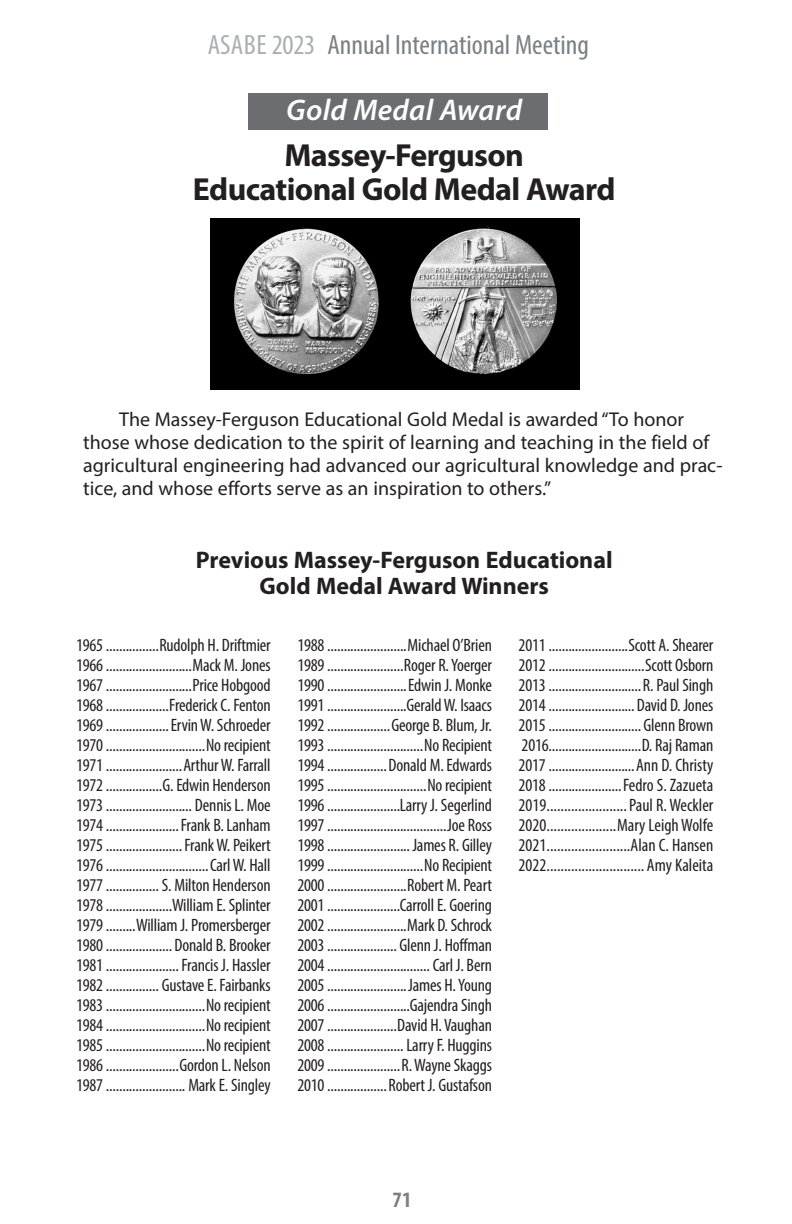
<style>
.page{position:relative;width:792px;height:1224px;background:#fff}
.page>*{position:absolute;margin:0;border:0;box-sizing:border-box;transform-origin:0 0}
.head{font:700 32px/34px "Myriad Pro";letter-spacing:-.02em;color:#231f20;text-align:center}
.awards_subhead{font:italic 600 30px "Myriad Pro";letter-spacing:.01em;color:#fff}
.t1{font:condensed 28px "Myriad Pro";color:#7a8084}
.subheads{font:700 24px/26px "Myriad Pro";color:#231f20;text-align:center}
.t2{font:700 condensed 22px "Myriad Pro";color:#7a8084}
.intro_p{font:20px/23px "Myriad Pro";color:#231f20}
.prev_winners_2_c{font:condensed 18px/20px "Myriad Pro";letter-spacing:-.01em;color:#231f20}
.s1{color:#abafb4}
</style>
<div class="page">
<div style="left:248px;top:94px;width:299px;height:36px;background:#6c6d70"></div>
<img style="left:211px;top:219px;width:368px;height:170px">
<h3 class="t1" style="left:208px;top:28px;width:383px"><span class="s1">ASABE 2023</span> Annual International Meeting</h3>
<p class="awards_subhead" style="left:286px;top:91px;width:237px">Gold Medal Award</p>
<p class="head" style="left:193px;top:137px;width:424px">Massey-Ferguson<br>Educational Gold Medal Award</p>
<p class="intro_p" style="left:83px;top:408px;width:641px;text-indent:36px">The Massey-Ferguson Educational Gold Medal is awarded “To honor those whose dedication to the spirit of learning and teaching in the field of agricultural engineering had advanced our agricultural knowledge and prac&shy;tice, and whose efforts serve as an inspiration to others.”</p>
<p class="subheads" style="left:196px;top:546px;width:418px">Previous Massey-Ferguson Educational<br>Gold Medal Award Winners</p>
<p class="prev_winners_2_c" style="left:76px;top:634px;width:196px">1965 ................Rudolph H. Driftmier</p>
<p class="prev_winners_2_c" style="left:76px;top:654px;width:196px">1966 ..........................Mack M. Jones</p>
<p class="prev_winners_2_c" style="left:76px;top:674px;width:196px">1967 ..........................Price Hobgood</p>
<p class="prev_winners_2_c" style="left:76px;top:694px;width:196px">1968 ...................Frederick C. Fenton</p>
<p class="prev_winners_2_c" style="left:76px;top:714px;width:196px">1969 ...................Ervin W. Schroeder</p>
<p class="prev_winners_2_c" style="left:76px;top:734px;width:196px">1970 ..............................No recipient</p>
<p class="prev_winners_2_c" style="left:76px;top:754px;width:196px">1971 .......................Arthur W. Farrall</p>
<p class="prev_winners_2_c" style="left:76px;top:774px;width:196px">1972 .................G. Edwin Henderson</p>
<p class="prev_winners_2_c" style="left:76px;top:794px;width:196px">1973 .......................... Dennis L. Moe</p>
<p class="prev_winners_2_c" style="left:76px;top:814px;width:196px">1974 ......................Frank B. Lanham</p>
<p class="prev_winners_2_c" style="left:76px;top:834px;width:196px">1975 .......................Frank W. Peikert</p>
<p class="prev_winners_2_c" style="left:76px;top:854px;width:196px">1976 ...............................Carl W. Hall</p>
<p class="prev_winners_2_c" style="left:76px;top:874px;width:196px">1977 ................ S. Milton Henderson</p>
<p class="prev_winners_2_c" style="left:76px;top:894px;width:196px">1978 ....................William E. Splinter</p>
<p class="prev_winners_2_c" style="left:76px;top:914px;width:196px">1979 .........William J. Promersberger</p>
<p class="prev_winners_2_c" style="left:76px;top:934px;width:196px">1980 .................... Donald B. Brooker</p>
<p class="prev_winners_2_c" style="left:76px;top:954px;width:196px">1981 ...................... Francis J. Hassler</p>
<p class="prev_winners_2_c" style="left:76px;top:974px;width:196px">1982 ................ Gustave E. Fairbanks</p>
<p class="prev_winners_2_c" style="left:76px;top:994px;width:196px">1983 ..............................No recipient</p>
<p class="prev_winners_2_c" style="left:76px;top:1014px;width:196px">1984 ..............................No recipient</p>
<p class="prev_winners_2_c" style="left:76px;top:1034px;width:196px">1985 ..............................No recipient</p>
<p class="prev_winners_2_c" style="left:76px;top:1054px;width:196px">1986 ......................Gordon L. Nelson</p>
<p class="prev_winners_2_c" style="left:76px;top:1074px;width:196px">1987 ........................ Mark E. Singley</p>
<p class="prev_winners_2_c" style="left:297px;top:634px;width:196px">1988 ........................Michael O’Brien</p>
<p class="prev_winners_2_c" style="left:297px;top:654px;width:196px">1989 .......................Roger R. Yoerger</p>
<p class="prev_winners_2_c" style="left:297px;top:674px;width:196px">1990 ........................Edwin J. Monke</p>
<p class="prev_winners_2_c" style="left:297px;top:694px;width:196px">1991 ........................Gerald W. Isaacs</p>
<p class="prev_winners_2_c" style="left:297px;top:714px;width:196px">1992 ...................George B. Blum, Jr.</p>
<p class="prev_winners_2_c" style="left:297px;top:734px;width:196px">1993 .............................No Recipient</p>
<p class="prev_winners_2_c" style="left:297px;top:754px;width:196px">1994 ..................Donald M. Edwards</p>
<p class="prev_winners_2_c" style="left:297px;top:774px;width:196px">1995 ..............................No recipient</p>
<p class="prev_winners_2_c" style="left:297px;top:794px;width:196px">1996 ......................Larry J. Segerlind</p>
<p class="prev_winners_2_c" style="left:297px;top:814px;width:196px">1997 ....................................Joe Ross</p>
<p class="prev_winners_2_c" style="left:297px;top:834px;width:196px">1998 .........................James R. Gilley</p>
<p class="prev_winners_2_c" style="left:297px;top:854px;width:196px">1999 .............................No Recipient</p>
<p class="prev_winners_2_c" style="left:297px;top:874px;width:196px">2000 ........................Robert M. Peart</p>
<p class="prev_winners_2_c" style="left:297px;top:894px;width:196px">2001 ......................Carroll E. Goering</p>
<p class="prev_winners_2_c" style="left:297px;top:914px;width:196px">2002 ........................Mark D. Schrock</p>
<p class="prev_winners_2_c" style="left:297px;top:934px;width:196px">2003 ..................... Glenn J. Hoffman</p>
<p class="prev_winners_2_c" style="left:297px;top:954px;width:196px">2004 ............................... Carl J. Bern</p>
<p class="prev_winners_2_c" style="left:297px;top:974px;width:196px">2005 ........................James H. Young</p>
<p class="prev_winners_2_c" style="left:297px;top:994px;width:196px">2006 .........................Gajendra Singh</p>
<p class="prev_winners_2_c" style="left:297px;top:1014px;width:196px">2007 .....................David H. Vaughan</p>
<p class="prev_winners_2_c" style="left:297px;top:1034px;width:196px">2008 ....................... Larry F. Huggins</p>
<p class="prev_winners_2_c" style="left:297px;top:1054px;width:196px">2009 ......................R. Wayne Skaggs</p>
<p class="prev_winners_2_c" style="left:297px;top:1074px;width:196px">2010 ..................Robert J. Gustafson</p>
<p class="prev_winners_2_c" style="left:519px;top:634px;width:196px">2011 ........................Scott A. Shearer</p>
<p class="prev_winners_2_c" style="left:519px;top:654px;width:196px">2012 .............................Scott Osborn</p>
<p class="prev_winners_2_c" style="left:519px;top:674px;width:196px">2013 ............................R. Paul Singh</p>
<p class="prev_winners_2_c" style="left:519px;top:694px;width:196px">2014 .......................... David D. Jones</p>
<p class="prev_winners_2_c" style="left:519px;top:714px;width:196px">2015 ............................ Glenn Brown</p>
<p class="prev_winners_2_c" style="left:522px;top:734px;width:193px">2016............................D. Raj Raman</p>
<p class="prev_winners_2_c" style="left:519px;top:754px;width:196px">2017 ..........................Ann D. Christy</p>
<p class="prev_winners_2_c" style="left:519px;top:774px;width:196px">2018 ......................Fedro S. Zazueta</p>
<p class="prev_winners_2_c" style="left:519px;top:794px;width:196px">2019.......................Paul R. Weckler</p>
<p class="prev_winners_2_c" style="left:519px;top:814px;width:196px">2020....................Mary Leigh Wolfe</p>
<p class="prev_winners_2_c" style="left:519px;top:834px;width:196px">2021........................Alan C. Hansen<br>2022............................ Amy Kaleita</p>
<p class="t2" style="left:393px;top:1186px;width:20px">71</p>
</div>
